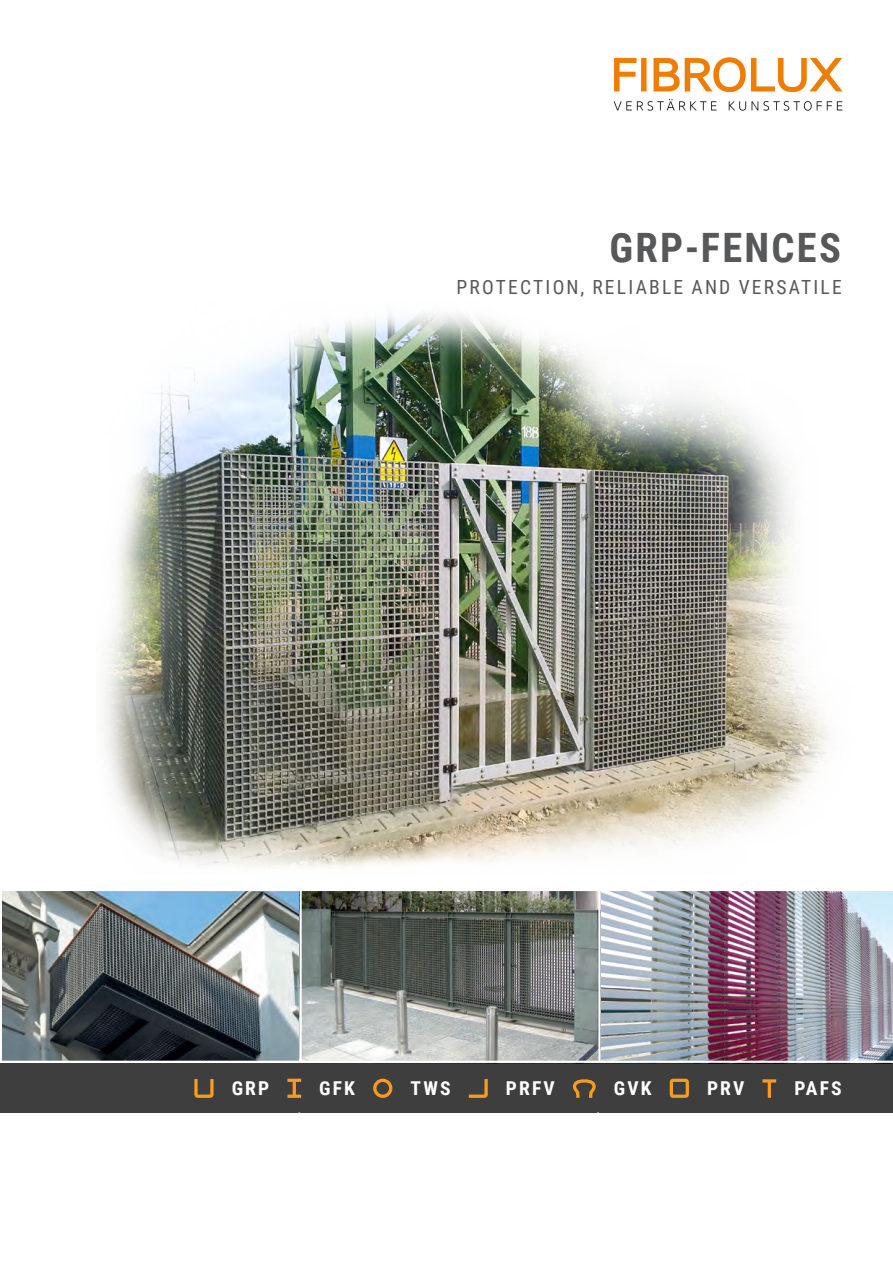
<style>
.page{position:relative;width:893px;height:1263px;background:#fff}
.page>*{position:absolute;margin:0;border:0;box-sizing:border-box;transform-origin:0 0}
.t1{font:700 40.5px "Roboto Condensed";letter-spacing:.055em;color:#57585a}
.t2{font:19.5px "Roboto Condensed";letter-spacing:.115em;color:#57585a}
.t3{font:700 19.05px "Roboto Condensed";letter-spacing:.11em;color:#fff}
</style>
<div class="page">
<img style="left:2px;top:891px;width:891px;height:170px">
<div style="left:0;top:1063px;width:893px;height:49px;background:#3e3e3f"></div>
<svg style="left:194px;top:1079px;width:20px;height:19px"></svg>
<svg style="left:287px;top:1094px;width:14px;height:4px"></svg>
<hr style="left:287px;top:1079px;width:14px;height:3px;background:#f89c1c">
<hr style="left:293px;top:1080px;width:3px;height:16px;background:#f89c1c">
<div style="left:373px;top:1079px;width:19px;height:19px;border:3px solid #f89c1c;border-radius:50%"></div>
<svg style="left:468px;top:1079px;width:20px;height:19px"></svg>
<svg style="left:572px;top:1079px;width:24px;height:19px"></svg>
<div style="left:670px;top:1079px;width:19px;height:19px;border:3px solid #f89c1c;border-radius:2px"></div>
<hr style="left:762px;top:1079px;width:14px;height:3px;background:#f89c1c">
<hr style="left:768px;top:1080px;width:3px;height:18px;background:#f89c1c">
<hr style="left:300px;top:855px;width:2px;height:206px;background:#fff">
<hr style="left:598px;top:851px;width:2px;height:211px;background:#fff">
<img style="left:104px;top:313px;width:726px;height:555px">
<img style="left:613px;top:57px;width:230px;height:54px">
<h1 class="t1" style="left:610px;top:219px;width:233px">GRP-FENCES</h1>
<p class="t2" style="left:456px;top:273px;width:387px">PROTECTION, RELIABLE AND VERSATILE</p>
<p class="t3" style="left:232px;top:1075px;width:39px">GRP</p>
<p class="t3" style="left:319px;top:1075px;width:37px">GFK</p>
<p class="t3" style="left:410px;top:1075px;width:42px">TWS</p>
<p class="t3" style="left:506px;top:1075px;width:50px">PRFV</p>
<p class="t3" style="left:614px;top:1075px;width:39px">GVK</p>
<p class="t3" style="left:707px;top:1075px;width:39px">PRV</p>
<p class="t3" style="left:794px;top:1075px;width:49px">PAFS</p>
</div>
